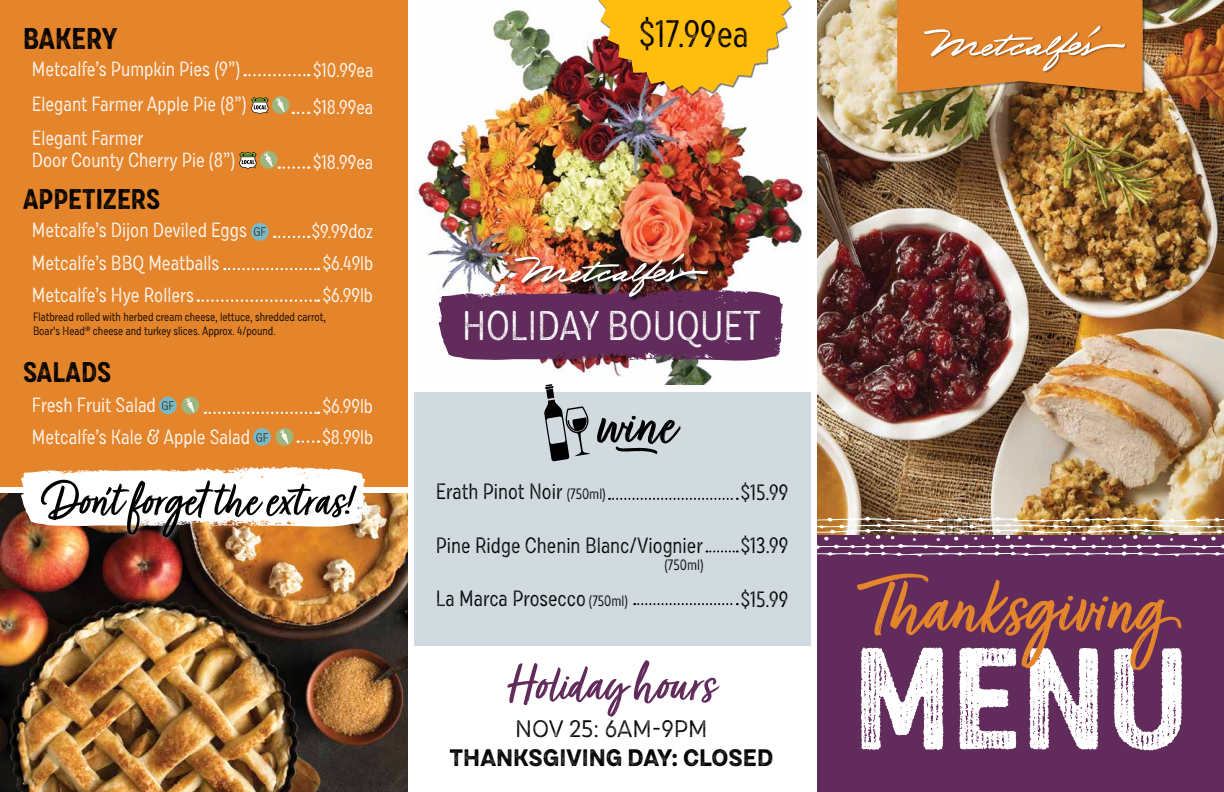
<style>
.page{position:relative;width:1224px;height:792px;background:#fff}
.page>*{position:absolute;margin:0;border:0;box-sizing:border-box;transform-origin:0 0}
.t1{font:700 144.3px "Draft Natural Hi Res Two F";color:#fff}
.t2{font:88.3px "Turbinado";color:#e4842b}
.t3{font:67.1px "Turbinado";color:#000}
.t4{font:58.3px "Turbinado";color:#612b5c}
.t5{font:54px "Turbinado";color:#000}
.t6{font:41.5px "Draft Natural Hi Res Two F";color:#fff}
.t7{font:38.2px "Draft Natural Hi Res Two F";color:#000}
.t8{font:700 30px "Draft Natural Hi Res Two F";color:#000}
.t9{font:700 28.5px "Draft Natural Hi Res Two F";color:#000}
.t10{font:700 23.8px "Draft Natural Hi Res Two D";color:#000}
.t11{font:23.8px "Draft Natural Hi Res Two D";color:#000}
.t12{font:22.2px "Draft Natural Hi Res Two F";color:#000}
.t13{font:20.5px/21.9px "Draft Natural Hi Res Two F";color:#fff}
.t14{font:20px "Draft Natural Hi Res Two F";color:#fff}
.t15{font:15px "Draft Natural Hi Res Two F";color:#000}
.t16{font:12px/14.4px "Draft Natural Hi Res Two F";color:#000}
.s1{font-size:12.8px;color:#333}
.s2{font-size:15px}
</style>
<div class="page">
<img style="left:415px;top:9px;width:392px;height:376px">
<div style="left:814px;top:536px;width:410px;height:256px;background:#612b5c"></div>
<img style="left:817px;top:0;width:407px;height:515px">
<img style="left:817px;top:515px;width:407px;height:42px">
<div style="left:897px;top:0;width:248px;height:95px;background:#000;opacity:.4"></div>
<svg style="left:897px;top:0;width:246px;height:93px;background:#dc8838"></svg>
<img style="left:0;top:493px;width:408px;height:299px">
<div style="left:0;top:0;width:408px;height:487px;background:#e4842b"></div>
<svg style="left:205px;top:412px;width:114px;height:2px"></svg>
<svg style="left:245px;top:74px;width:64px;height:2px"></svg>
<div style="left:251px;top:223px;width:18px;height:18px;background:#7ab9c4;border-radius:50%"></div>
<svg style="left:274px;top:236px;width:35px;height:2px"></svg>
<svg style="left:224px;top:268px;width:95px;height:2px"></svg>
<svg style="left:198px;top:299px;width:121px;height:3px"></svg>
<div style="left:159px;top:397px;width:18px;height:17px;background:#7ab9c4;border-radius:50%"></div>
<div style="left:181px;top:397px;width:18px;height:17px;background:#9eb67d;border-radius:50%"></div>
<svg style="left:186px;top:398px;width:8px;height:15px"></svg>
<div style="left:253px;top:428px;width:18px;height:18px;background:#7ab9c4;border-radius:50%"></div>
<div style="left:276px;top:428px;width:17px;height:18px;background:#9eb67d;border-radius:50%"></div>
<svg style="left:280px;top:429px;width:9px;height:15px"></svg>
<svg style="left:298px;top:440px;width:21px;height:3px"></svg>
<div style="left:514px;top:252px;width:199px;height:50px;background:#000;opacity:.75"></div>
<img style="left:439px;top:253px;width:344px;height:109px">
<div style="left:598px;top:0;width:194px;height:96px;background:#000;opacity:.5"></div>
<svg style="left:598px;top:0;width:193px;height:94px;background:#edb335"></svg>
<div style="left:408px;top:389px;width:406px;height:257px;background:#d0dadf"></div>
<div style="left:411px;top:386px;width:404px;height:6px;background:#fff"></div>
<svg style="left:544px;top:384px;width:46px;height:77px"></svg>
<svg style="left:609px;top:498px;width:129px;height:2px"></svg>
<svg style="left:707px;top:550px;width:31px;height:2px"></svg>
<svg style="left:634px;top:603px;width:104px;height:2px"></svg>
<svg style="left:293px;top:112px;width:16px;height:2px"></svg>
<svg style="left:251px;top:97px;width:18px;height:17px"></svg>
<div style="left:272px;top:96px;width:18px;height:18px;background:#9eb67d;border-radius:50%"></div>
<svg style="left:276px;top:98px;width:9px;height:14px"></svg>
<svg style="left:279px;top:166px;width:30px;height:3px"></svg>
<svg style="left:239px;top:152px;width:18px;height:17px"></svg>
<div style="left:260px;top:151px;width:18px;height:18px;background:#9eb67d;border-radius:50%"></div>
<svg style="left:264px;top:152px;width:9px;height:15px"></svg>
<svg style="left:21px;top:467px;width:344px;height:61px"></svg>
<div style="left:35px;top:473px;width:328px;height:70px;background:#fff;opacity:.75"></div>
<div style="left:811px;top:0;width:6px;height:792px;background:#fff"></div>
<div style="left:408px;top:0;width:6px;height:792px;background:#fff"></div>
<h3 class="t8" style="left:23px;top:21px;width:96px">BAKERY</h3>
<p class="t13" style="left:32px;top:59px;width:210px">Metcalfe’s Pumpkin Pies (9”)</p>
<p class="t14" style="left:313px;top:58px;width:62px">$10.99ea</p>
<p class="t13" style="left:32px;top:93px;width:216px">Elegant Farmer Apple Pie (8”)</p>
<p class="t14" style="left:313px;top:96px;width:62px">$18.99ea</p>
<p class="t13" style="left:32px;top:128px;width:205px">Elegant Farmer<br>Door County Cherry Pie (8”)</p>
<p class="t14" style="left:313px;top:150px;width:62px">$18.99ea</p>
<h3 class="t9" style="left:23px;top:182px;width:139px">APPETIZERS</h3>
<p class="t13" style="left:32px;top:219px;width:236px">Metcalfe’s Dijon Deviled Eggs <span class="s1">GF</span></p>
<p class="t14" style="left:312px;top:220px;width:63px">$9.99doz</p>
<p class="t13" style="left:32px;top:252px;width:189px">Metcalfe’s BBQ Meatballs</p>
<p class="t14" style="left:323px;top:252px;width:52px">$6.49lb</p>
<p class="t13" style="left:32px;top:284px;width:164px">Metcalfe’s Hye Rollers</p>
<p class="t14" style="left:323px;top:283px;width:52px">$6.99lb</p>
<p class="t16" style="left:33px;top:309px;width:294px">Flatbread rolled with herbed cream cheese, lettuce, shredded carrot,<br>Boar's Head® cheese and turkey slices. Approx. 4/pound.</p>
<h3 class="t9" style="left:23px;top:355px;width:90px">SALADS</h3>
<p class="t13" style="left:32px;top:395px;width:144px">Fresh Fruit Salad <span class="s1">GF</span></p>
<p class="t14" style="left:323px;top:394px;width:52px">$6.99lb</p>
<p class="t13" style="left:32px;top:426px;width:238px">Metcalfe’s Kale &amp; Apple Salad <span class="s1">GF</span></p>
<p class="t14" style="left:322px;top:426px;width:52px">$8.99lb</p>
<h3 class="t5" style="left:44px;top:471px;width:311px">Don’tforget the extras!</h3>
<h3 class="t7" style="left:639px;top:12px;width:111px">$17.99ea</h3>
<h3 class="t6" style="left:462px;top:302px;width:301px">HOLIDAY BOUQUET</h3>
<h3 class="t3" style="left:596px;top:389px;width:82px">wine</h3>
<p class="t12" style="left:436px;top:479px;width:171px">Erath Pinot Noir <span class="s2">(750ml)</span></p>
<p class="t12" style="left:436px;top:532px;width:269px">Pine Ridge Chenin Blanc/Viognier</p>
<p class="t12" style="left:436px;top:585px;width:194px">La Marca Prosecco <span class="s2">(750ml)</span></p>
<p class="t15" style="left:664px;top:556px;width:41px">(750ml)</p>
<h3 class="t4" style="left:508px;top:653px;width:209px">Holiday hours</h3>
<p class="t12" style="left:741px;top:480px;width:49px">$15.99</p>
<p class="t12" style="left:741px;top:533px;width:49px">$13.99</p>
<p class="t12" style="left:741px;top:586px;width:49px">$15.99</p>
<p class="t11" style="left:515px;top:715px;width:194px">NOV 25: 6AM-9PM</p>
<p class="t10" style="left:450px;top:743px;width:325px">THANKSGIVING DAY: CLOSED</p>
<h2 class="t2" style="left:867px;top:560px;width:309px">Thanksgiving</h2>
<h1 class="t1" style="left:853px;top:612px;width:338px">MENU</h1>
</div>
